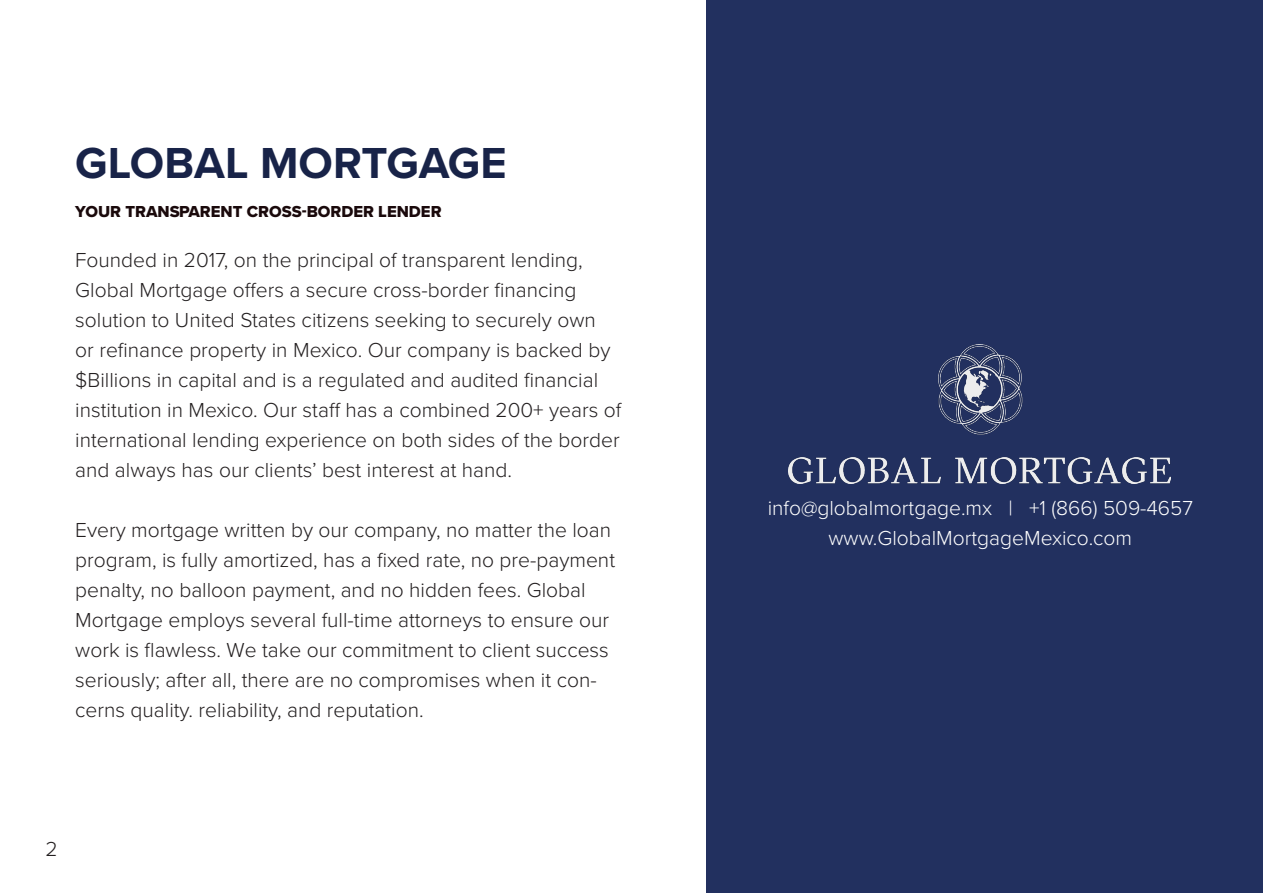
<style>
.page{position:relative;width:1263px;height:893px;background:#fff}
.page>*{position:absolute;margin:0;border:0;box-sizing:border-box;transform-origin:0 0}
.t1{font:700 45px "Proxima Nova";color:#182348}
.t2{font:300 21px/30px "Proxima Nova";color:#231f20}
.t3{font:300 21px "Proxima Nova";color:#fff}
.t4{font:16.5px "Proxima Nova Extrabld";color:#1a090b}
</style>
<div class="page">
<div style="left:706px;top:0;width:557px;height:893px;background:#22305f"></div>
<img style="left:789px;top:345px;width:382px;height:138px">
<p class="t1" style="left:75px;top:129px;width:433px">GLOBAL MORTGAGE</p>
<p class="t4" style="left:75px;top:199px;width:368px">YOUR TRANSPARENT CROSS-BORDER LENDER</p>
<p class="t2" style="left:75px;top:244px;width:547px">Founded in 2017, on the principal of transparent lending, Global Mortgage offers a secure cross-border financing solution to United States citizens seeking to securely own<br>or refinance property in Mexico. Our company is backed by $Billions in capital and is a regulated and audited financial institution in Mexico. Our staff has a combined 200+ years of international lending experience on both sides of the border and always has our clients’ best interest at hand.</p>
<p class="t2" style="left:75px;top:514px;width:541px">Every mortgage written by our company, no matter the loan program, is fully amortized, has a fixed rate, no pre-payment penalty, no balloon payment, and no hidden fees. Global Mortgage employs several full-time attorneys to ensure our work is flawless. We take our commitment to client success seriously; after all, there are no compromises when it con&shy;cerns quality. reliability, and reputation.</p>
<p class="t2" style="left:45px;top:832px;width:14px">2</p>
<p class="t3" style="left:768px;top:493px;width:427px">info@globalmortgage.mx | +1 (866) 509-4657</p>
<p class="t3" style="left:828px;top:523px;width:305px">www.GlobalMortgageMexico.com</p>
</div>
